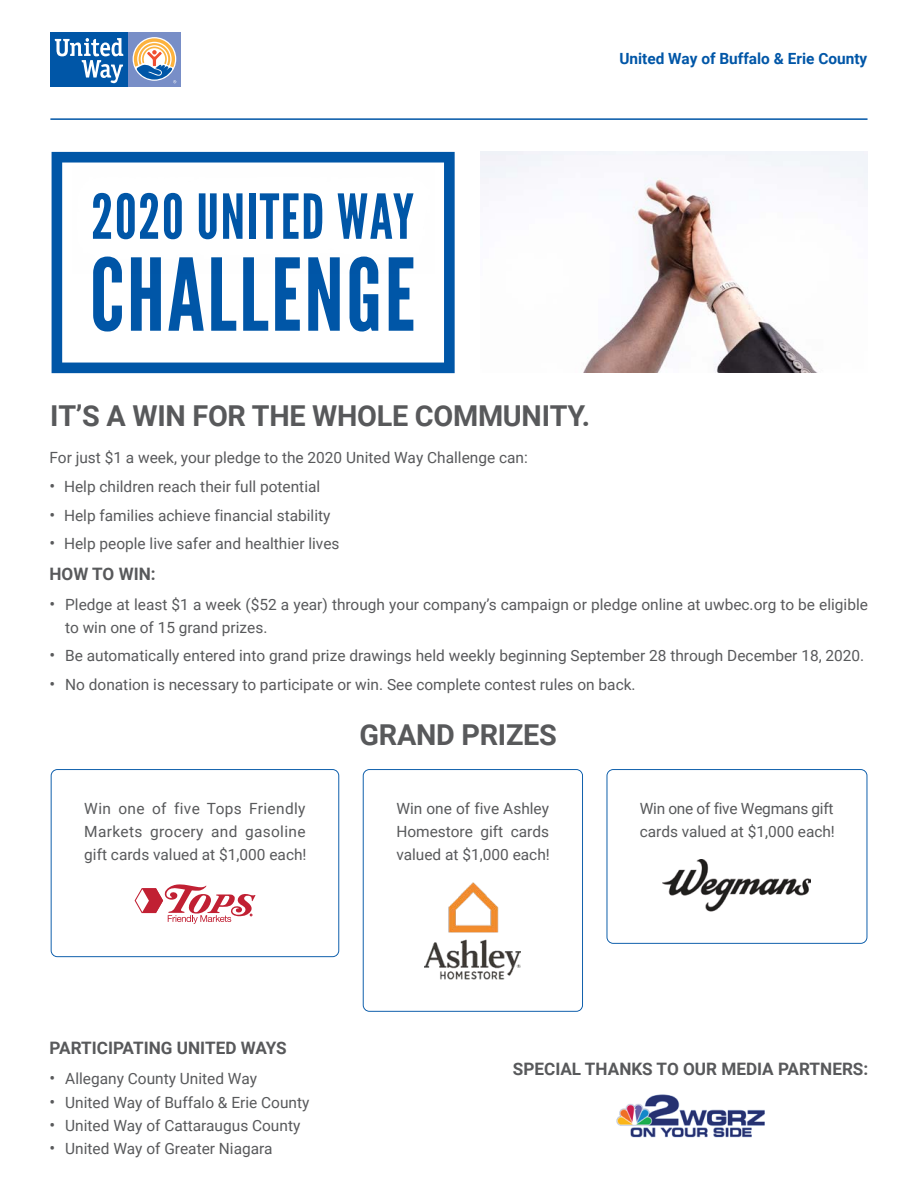
<style>
.page{position:relative;width:918px;height:1188px;background:#fff}
.page>*{position:absolute;margin:0;border:0;box-sizing:border-box;transform-origin:0 0}
.t1{font:99.9px "League Gothic";letter-spacing:.025em;color:#0056a7}
.t2{font:61.8px "League Gothic";letter-spacing:.025em;color:#0056a7}
.t3{font:700 28.8px "Roboto";letter-spacing:-.01em;color:#58595b}
.t4{font:700 17.1px "Roboto";color:#58595b}
.t5{font:17.1px/23.2px "Roboto";color:#58595b}
.t6{font:15.45px/23.1px "Roboto";color:#58595b}
.t7{font:700 15.45px "Roboto";color:#0056a7}
.s1{font-size:17.1px}
</style>
<div class="page">
<img style="left:480px;top:152px;width:388px;height:221px">
<svg style="left:52px;top:152px;width:403px;height:221px"></svg>
<img style="left:72px;top:166px;width:363px;height:107px">
<img style="left:616px;top:1094px;width:149px;height:44px">
<hr style="left:50px;top:118px;width:818px;height:2px;background:#0056a7">
<div style="left:128px;top:32px;width:53px;height:55px;background:#788ec7"></div>
<div style="left:51px;top:32px;width:77px;height:55px;background:#0056a7"></div>
<svg style="left:133px;top:37px;width:43px;height:44px"></svg>
<svg style="left:55px;top:38px;width:68px;height:45px"></svg>
<svg style="left:134px;top:38px;width:42px;height:45px"></svg>
<svg style="left:363px;top:769px;width:220px;height:243px"></svg>
<svg style="left:607px;top:769px;width:260px;height:175px"></svg>
<svg style="left:51px;top:769px;width:288px;height:188px"></svg>
<svg style="left:135px;top:884px;width:121px;height:40px"></svg>
<p class="t7" style="left:619px;top:47px;width:249px">United Way of Buffalo &amp; Erie County</p>
<h2 class="t2" style="left:91px;top:180px;width:324px">2020 UNITED WAY</h2>
<h1 class="t1" style="left:90px;top:236px;width:327px">CHALLENGE</h1>
<h3 class="t3" style="left:50px;top:396px;width:541px">IT’S A WIN FOR THE WHOLE COMMUNITY.</h3>
<p class="t6" style="left:50px;top:446px;width:480px">For just $1 a week, your pledge to the 2020 United Way Challenge can:</p>
<p class="t6" style="left:50px;top:474px;width:272px"><span class="s1">•</span> Help children reach their full potential</p>
<p class="t6" style="left:50px;top:503px;width:282px"><span class="s1">•</span> Help families achieve financial stability</p>
<p class="t6" style="left:50px;top:531px;width:292px"><span class="s1">•</span> Help people live safer and healthier lives</p>
<p class="t4" style="left:50px;top:562px;width:108px">HOW TO WIN:</p>
<p class="t5" style="left:50px;top:592px;width:7px">•</p>
<p class="t6" style="left:65px;top:592px;width:804px">Pledge at least $1 a week ($52 a year) through your company’s campaign or pledge online at uwbec.org to be eligible to win one of 15 grand prizes.</p>
<p class="t6" style="left:65px;top:641px;width:801px;line-height:28.7px">Be automatically entered into grand prize drawings held weekly beginning September 28 through December 18, 2020.<br>No donation is necessary to participate or win. See complete contest rules on back.</p>
<p class="t5" style="left:50px;top:640px;width:7px;line-height:28.7px">• •</p>
<p class="t6" style="left:84px;top:796px;width:224px;text-align:justify">Win one of five Tops Friendly Markets grocery and gasoline gift cards valued at $1,000 each!</p>
<h3 class="t3" style="left:360px;top:714px;width:199px">GRAND PRIZES</h3>
<p class="t6" style="left:396px;top:797px;width:155px;text-align:justify">Win one of five Ashley Homestore gift cards valued at $1,000 each!</p>
<p class="t6" style="left:640px;top:796px;width:197px">Win one of five Wegmans gift cards valued at $1,000 each!</p>
<p class="t4" style="left:50px;top:1036px;width:239px">PARTICIPATING UNITED WAYS</p>
<p class="t5" style="left:50px;top:1066px;width:7px;text-align:justify">• • • •</p>
<p class="t6" style="left:65px;top:1067px;width:246px">Allegany County United Way<br>United Way of Buffalo &amp; Erie County<br>United Way of Cattaraugus County<br>United Way of Greater Niagara</p>
<p class="t4" style="left:513px;top:1057px;width:357px">SPECIAL THANKS TO OUR MEDIA PARTNERS:</p>
</div>
